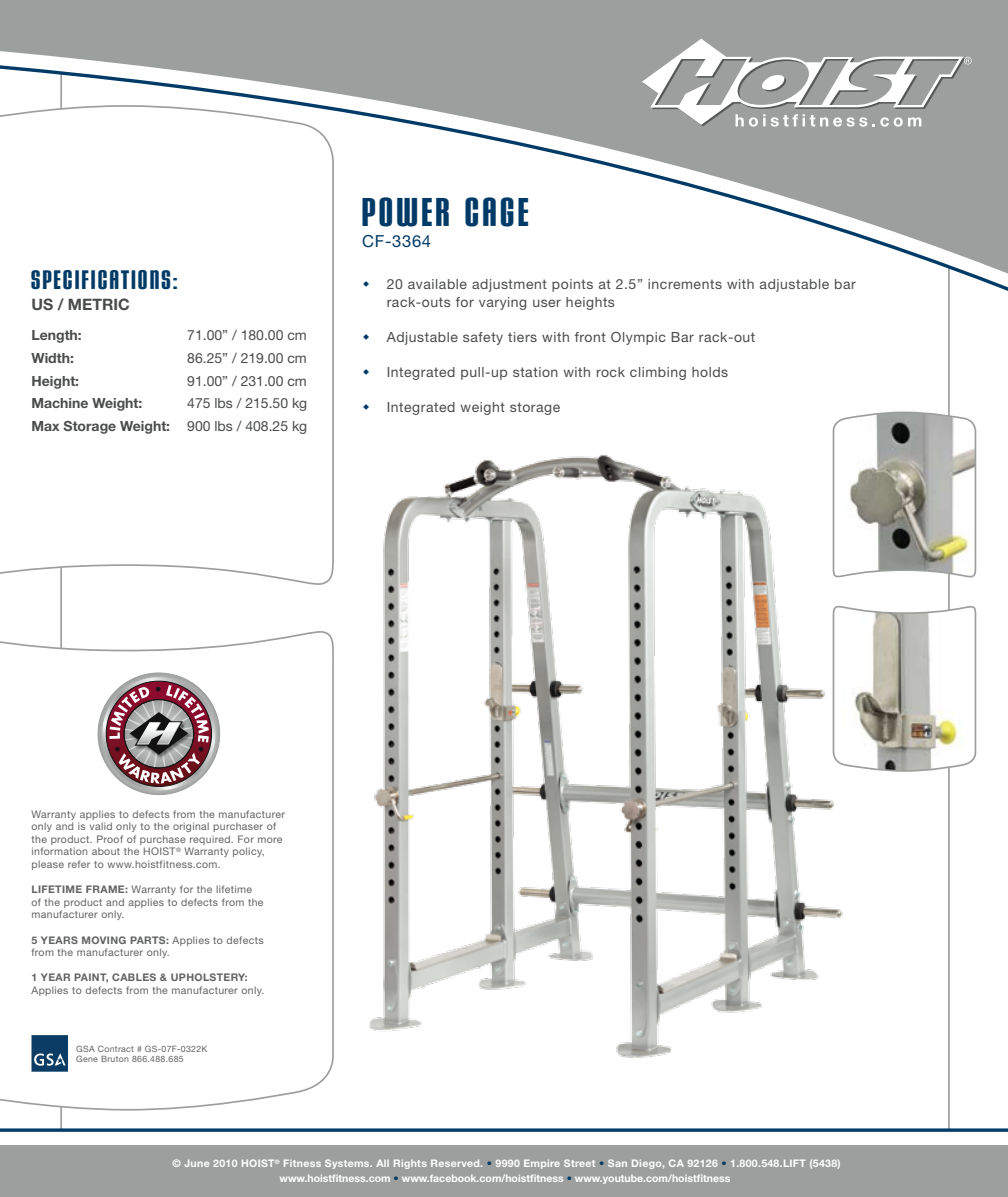
<style>
.page{position:relative;width:1008px;height:1197px;background:#fff}
.page>*{position:absolute;margin:0;border:0;box-sizing:border-box;transform-origin:0 0}
.t1{font:42px "House Gothic 3 D White";color:#003a67}
.t2{font:28px "House Gothic 3 D White";letter-spacing:.06em;color:#003a67}
.t3{font:16.62px "Helvetica Neue";letter-spacing:.04em;color:#003a67}
.t4{font:700 15.75px "Helvetica Neue";color:#4a4c4b}
.t5{font:14px/17.5px "Helvetica Neue";letter-spacing:.04em;color:#4a4c4b}
.t6{font:14px/22.8px "Helvetica Neue";color:#4a4c4b;text-align:right}
.t7{font:700 14px "Helvetica Neue";color:#4a4c4b}
.t8{font:10.5px/12.6px "Helvetica Neue";letter-spacing:.035em;color:#616362}
.t9{font:700 10.5px/14.3px "Helvetica Neue";letter-spacing:.03em;color:#fff;text-align:center}
.t10{font:700 10.5px "Helvetica Neue";letter-spacing:.035em;color:#616362}
.t11{font:8.75px/10.5px "Helvetica Neue";letter-spacing:.035em;color:#616362}
.s1{font-weight:700}
.s2{font-size:9.62px;color:#fff}
.s3{font-weight:500;font-stretch:condensed;color:#003a67}
</style>
<div class="page">
<svg style="left:0;top:627px;width:334px;height:484px"></svg>
<svg style="left:0;top:305px;width:334px;height:284px"></svg>
<svg style="left:0;top:0;width:1008px;height:285px"></svg>
<svg style="left:0;top:1128px;width:1008px;height:4px;background:#26577d"></svg>
<div style="left:0;top:1145px;width:1008px;height:52px;background:#9d9f9e"></div>
<svg style="left:642px;top:39px;width:330px;height:88px"></svg>
<svg style="left:882px;top:604px;width:95px;height:169px"></svg>
<svg style="left:863px;top:411px;width:114px;height:169px"></svg>
<svg style="left:32px;top:1035px;width:36px;height:37px"></svg>
<svg style="left:89px;top:664px;width:140px;height:140px"></svg>
<img style="left:369px;top:415px;width:513px;height:643px">
<svg style="left:363px;top:281px;width:6px;height:4px"></svg>
<h2 class="t2" style="left:32px;top:267px;width:148px">SPECIFICATIONS:</h2>
<h3 class="t4" style="left:32px;top:295px;width:100px">US / METRIC</h3>
<h3 class="t7" style="left:32px;top:326px;width:52px">Length:</h3>
<h3 class="t6" style="left:187px;top:324px;width:121px">71.00” / 180.00 cm</h3>
<h3 class="t7" style="left:32px;top:349px;width:44px">Width:</h3>
<h3 class="t6" style="left:187px;top:346px;width:121px">86.25” / 219.00 cm</h3>
<h3 class="t7" style="left:32px;top:372px;width:49px">Height:</h3>
<h3 class="t6" style="left:187px;top:369px;width:121px">91.00” / 231.00 cm</h3>
<h3 class="t7" style="left:32px;top:395px;width:112px">Machine Weight:</h3>
<h3 class="t6" style="left:32px;top:392px;width:277px">475 lbs / 215.50 kg<br><span class="s1">Max Storage Weight:</span> 900 lbs / 408.25 kg</h3>
<h1 class="t1" style="left:362px;top:193px;width:167px">POWER CAGE</h1>
<h3 class="t3" style="left:362px;top:231px;width:70px">CF-3364</h3>
<h3 class="t5" style="left:387px;top:275px;width:471px">20 available adjustment points at 2.5” increments with adjustable bar rack-outs for varying user heights</h3>
<h3 class="t5" style="left:387px;top:328px;width:370px">Adjustable safety tiers with front Olympic Bar rack-out</h3>
<h3 class="t5" style="left:387px;top:363px;width:343px">Integrated pull-up station with rock climbing holds</h3>
<h3 class="t5" style="left:387px;top:398px;width:175px">Integrated weight storage</h3>
<p class="t8" style="left:31px;top:807px;width:255px">Warranty applies to defects from the manufacturer only and is valid only to the original purchaser of the product. Proof of purchase required. For more information about the HOIST<sup>®</sup> Warranty policy, please refer to www.hoistfitness.com.</p>
<p class="t10" style="left:31px;top:883px;width:13px">Lifeti</p>
<p class="t8" style="left:31px;top:883px;width:234px;text-indent:34px"><span class="s1">me Frame:</span> Warranty for the lifetime of the product and applies to defects from the manufacturer only.</p>
<p class="t10" style="left:31px;top:933px;width:25px">5 Years</p>
<p class="t10" style="left:82px;top:933px;width:64px">Moving Parts</p>
<p class="t8" style="left:31px;top:933px;width:234px;text-indent:135px"><span class="s1">:</span> Applies to defects from the manufacturer only.</p>
<p class="t10" style="left:31px;top:971px;width:25px">1 Year</p>
<p class="t10" style="left:74px;top:971px;width:69px">Pai nt, Cables</p>
<p class="t10" style="left:160px;top:971px;width:28px">&amp; Upholstery</p>
<p class="t10" style="left:245px;top:971px;width:4px">:</p>
<p class="t8" style="left:31px;top:984px;width:235px">Applies to defects from the manufacturer only.</p>
<p class="t11" style="left:76px;top:1043px;width:133px">GSA Contract # GS-07F-0322K<br>Gene Bruton 866.488.685<span class="s2">3</span></p>
<p class="t9" style="left:173px;top:1156px;width:670px">© June 2010 HOIST<sup>®</sup> Fitness Systems. All Rights Reserved. <span class="s3">•</span> 9990 Empire Street <span class="s3">•</span> San Diego, CA 92126 <span class="s3">•</span> 1.800.548.LIFT (5438) www.hoistfitness.com <span class="s3">•</span> www.facebook.com/hoistfitness <span class="s3">•</span> www.youtube.com/hoistfitness</p>
</div>
